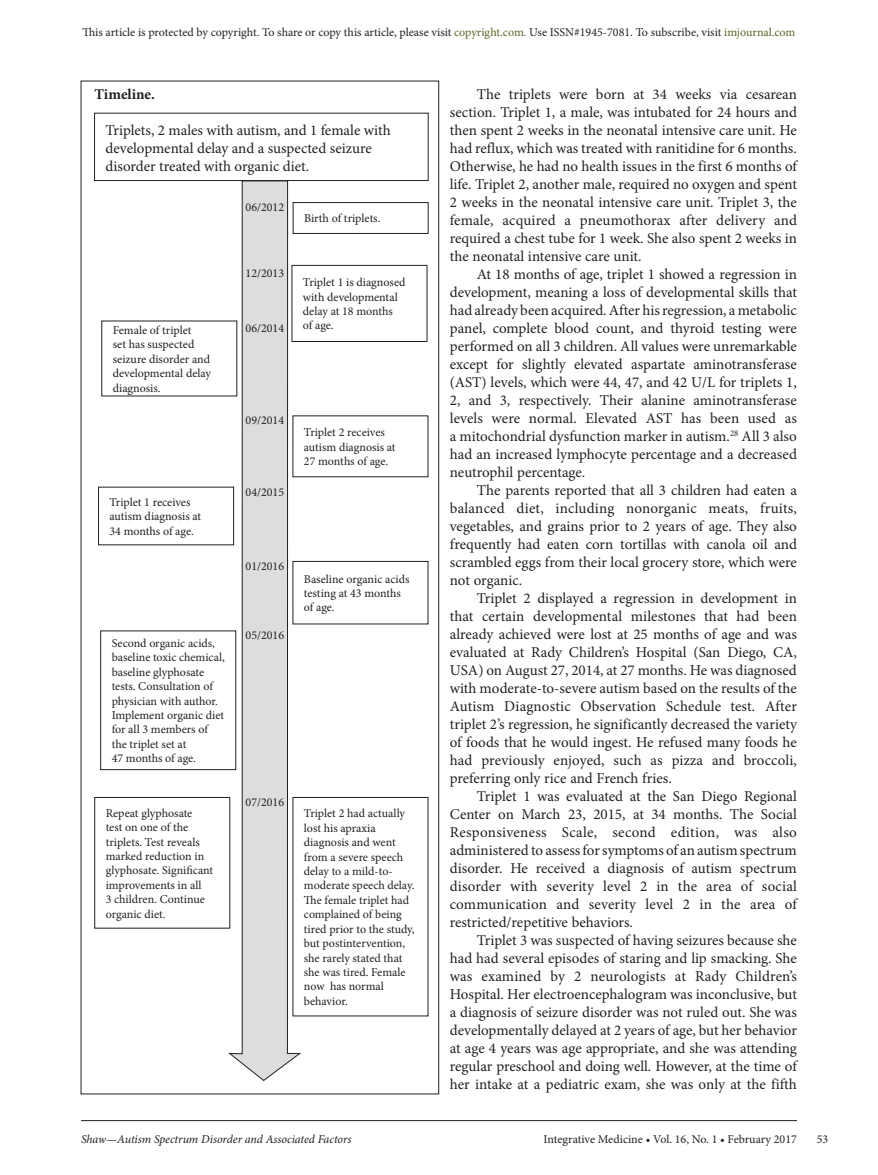
<style>
.page{position:relative;width:878px;height:1175px;background:#fff}
.page>*{position:absolute;margin:0;border:0;box-sizing:border-box;transform-origin:0 0}
.t1{font:15px/18px "Minion Pro";color:#231f20;text-align:justify}
.t2{font:700 15px "Minion Pro";color:#231f20}
.t3{font:12px/14.4px "Minion Pro";color:#231f20}
.t4{font:italic 12px "Minion Pro";letter-spacing:-.005em;color:#231f20}
.s1{color:#586726}
</style>
<div class="page">
<hr style="left:81px;top:1120px;width:715px;height:1px;background:#231f20">
<div style="left:94px;top:113px;width:334px;height:68px;border:1px solid #231f20"></div>
<div style="left:293px;top:202px;width:135px;height:32px;border:1px solid #231f20"></div>
<div style="left:292px;top:265px;width:135px;height:77px;border:1px solid #231f20"></div>
<svg style="left:228px;top:180px;width:73px;height:900px"></svg>
<div style="left:293px;top:561px;width:135px;height:63px;border:1px solid #231f20"></div>
<div style="left:94px;top:797px;width:136px;height:131px;border:1px solid #231f20"></div>
<div style="left:100px;top:630px;width:136px;height:140px;border:1px solid #231f20"></div>
<div style="left:98px;top:487px;width:136px;height:58px;border:1px solid #231f20"></div>
<p class="t3" style="left:82px;top:25px;width:714px">This article is protected by copyright. To share or copy this article, please visit <span class="s1">copyright.com.</span> Use ISSN#1945-7081. To subscribe, visit <span class="s1">imjournal.com</span></p>
<p class="t2" style="left:94px;top:84px;width:62px">Timeline.</p>
<p class="t1" style="left:105px;top:121px;width:286px;text-align:left">Triplets, 2 males with autism, and 1 female with developmental delay and a suspected seizure disorder treated with organic diet.</p>
<p class="t3" style="left:304px;top:211px;width:78px">Birth of triplets.</p>
<p class="t3" style="left:245px;top:200px;width:40px">06/2012</p>
<p class="t3" style="left:245px;top:266px;width:40px">12/2013</p>
<p class="t3" style="left:113px;top:323px;width:100px">Female of triplet<br>set has suspected seizure disorder and developmental delay diagnosis.</p>
<p class="t3" style="left:245px;top:321px;width:40px">06/2014</p>
<p class="t3" style="left:245px;top:413px;width:40px">09/2014</p>
<p class="t3" style="left:109px;top:495px;width:93px">Triplet 1 receives autism diagnosis at<br>34 months of age.</p>
<p class="t3" style="left:245px;top:484px;width:40px">04/2015</p>
<p class="t3" style="left:245px;top:559px;width:40px">01/2016</p>
<p class="t3" style="left:112px;top:636px;width:115px">Second organic acids, baseline toxic chemical, baseline glyphosate tests. Consultation of physician with author.<br>Implement organic diet for all 3 members of the triplet set at<br>47 months of age.</p>
<p class="t3" style="left:106px;top:805px;width:109px">Repeat glyphosate<br>test on one of the triplets. Test reveals marked reduction in glyphosate. Significant improvements in all<br>3 children. Continue organic diet.</p>
<p class="t3" style="left:245px;top:628px;width:40px">05/2016</p>
<p class="t3" style="left:245px;top:795px;width:40px">07/2016</p>
<p class="t3" style="left:303px;top:275px;width:104px">Triplet 1 is diagnosed with developmental delay at 18 months<br>of age.</p>
<p class="t3" style="left:304px;top:425px;width:93px">Triplet 2 receives autism diagnosis at<br>27 months of age.</p>
<p class="t3" style="left:304px;top:571px;width:107px">Baseline organic acids testing at 43 months of age.</p>
<p class="t3" style="left:304px;top:806px;width:112px">Triplet 2 had actually lost his apraxia diagnosis and went from a severe speech delay to a mild-to&shy;moderate speech delay.<br>The female triplet had complained of being tired prior to the study, but postintervention, she rarely stated that she was tired. Female now has normal behavior.</p>
<p class="t1" style="left:450px;top:85px;width:349px;text-indent:27px">The triplets were born at 34 weeks via cesarean section. Triplet 1, a male, was intubated for 24 hours and then spent 2 weeks in the neonatal intensive care unit. He had reflux, which was treated with ranitidine for 6 months.<br>Otherwise, he had no health issues in the first 6 months of life. Triplet 2, another male, required no oxygen and spent 2 weeks in the neonatal intensive care unit. Triplet 3, the female, acquired a pneumothorax after delivery and required a chest tube for 1 week. She also spent 2 weeks in the neonatal intensive care unit.</p>
<p class="t1" style="left:450px;top:265px;width:348px;text-indent:27px">At 18 months of age, triplet 1 showed a regression in development, meaning a loss of developmental skills that had already been acquired. After his regression, a metabolic panel, complete blood count, and thyroid testing were performed on all 3 children. All values were unremarkable except for slightly elevated aspartate aminotransferase (AST) levels, which were 44, 47, and 42 U/L for triplets 1, 2, and 3, respectively. Their alanine aminotransferase levels were normal. Elevated AST has been used as a mitochondrial dysfunction marker in autism.<sup>28</sup> All 3 also had an increased lymphocyte percentage and a decreased neutrophil percentage.</p>
<p class="t1" style="left:450px;top:481px;width:348px;text-indent:27px">The parents reported that all 3 children had eaten a balanced diet, including nonorganic meats, fruits, vegetables, and grains prior to 2 years of age. They also frequently had eaten corn tortillas with canola oil and scrambled eggs from their local grocery store, which were not organic.</p>
<p class="t1" style="left:450px;top:589px;width:348px;text-indent:27px">Triplet 2 displayed a regression in development in that certain developmental milestones that had been already achieved were lost at 25 months of age and was evaluated at Rady Children’s Hospital (San Diego, CA, USA) on August 27, 2014, at 27 months. He was diagnosed with moderate-to-severe autism based on the results of the Autism Diagnostic Observation Schedule test. After triplet 2’s regression, he significantly decreased the variety of foods that he would ingest. He refused many foods he had previously enjoyed, such as pizza and broccoli, preferring only rice and French fries.</p>
<p class="t1" style="left:450px;top:787px;width:348px;text-indent:27px">Triplet 1 was evaluated at the San Diego Regional Center on March 23, 2015, at 34 months. The Social Responsiveness Scale, second edition, was also administered to assess for symptoms of an autism spectrum disorder. He received a diagnosis of autism spectrum disorder with severity level 2 in the area of social communication and severity level 2 in the area of restricted/repetitive behaviors.</p>
<p class="t1" style="left:450px;top:931px;width:348px;text-indent:27px">Triplet 3 was suspected of having seizures because she had had several episodes of staring and lip smacking. She was examined by 2 neurologists at Rady Children’s Hospital. Her electroencephalogram was inconclusive, but a diagnosis of seizure disorder was not ruled out. She was developmentally delayed at 2 years of age, but her behavior at age 4 years was age appropriate, and she was attending regular preschool and doing well. However, at the time of her intake at a pediatric exam, she was only at the fifth</p>
<p class="t4" style="left:81px;top:1131px;width:272px">Shaw—Autism Spectrum Disorder and Associated Factors</p>
<p class="t3" style="left:543px;top:1132px;width:255px">Integrative Medicine • Vol. 16, No. 1 • February 2017</p>
<p class="t3" style="left:816px;top:1132px;width:13px">53</p>
</div>
